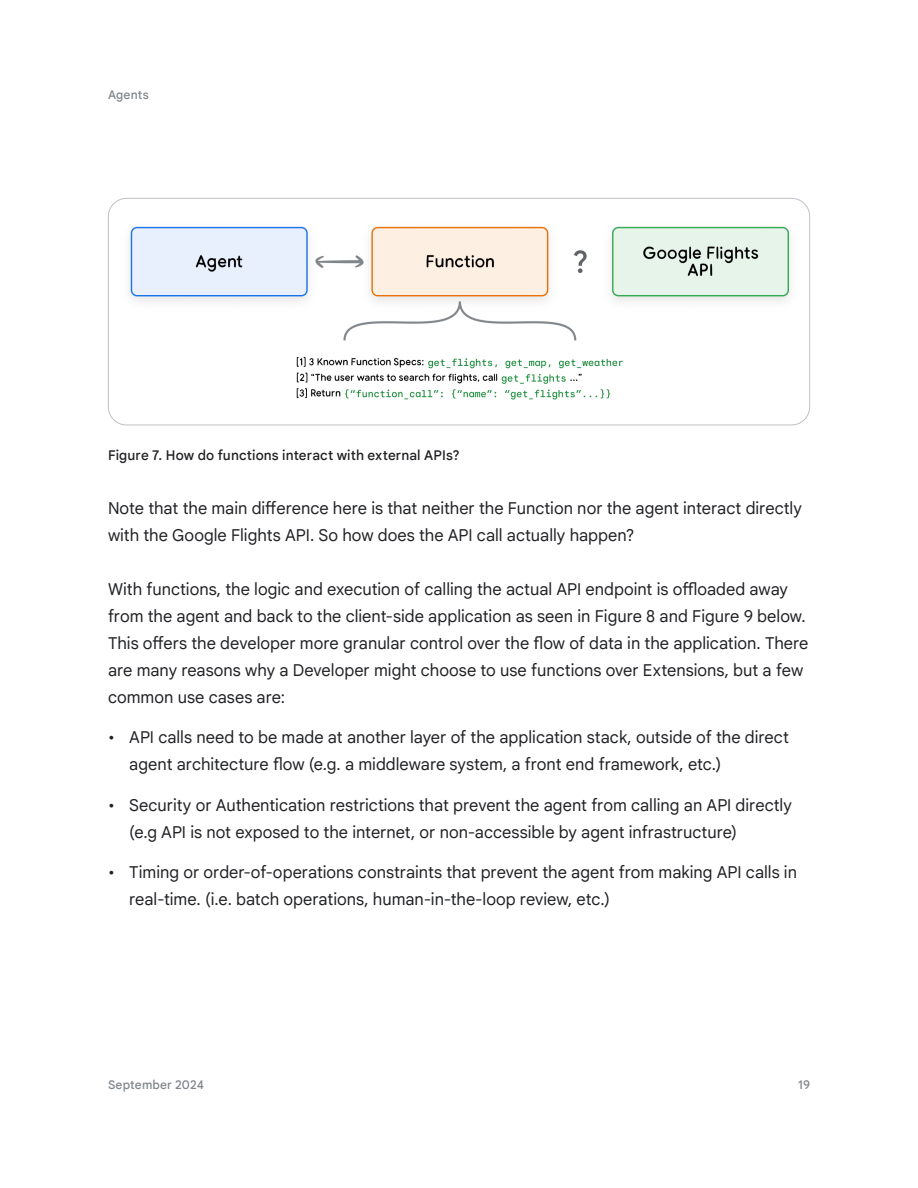
<style>
.page{position:relative;width:918px;height:1188px;background:#fff}
.page>*{position:absolute;margin:0;border:0;box-sizing:border-box;transform-origin:0 0}
.Body_before_bullet_or_number{font:16.5px/27px "Google Sans Text";color:#202124}
.Body{font:16.5px/27px "Google Sans Text";color:#202124}
.Figure__Text{font:500 13.5px "Google Sans Text";letter-spacing:.01em;color:#202124}
.t1{font:500 12px "Google Sans Text";letter-spacing:.015em;color:#80868b}
</style>
<div class="page">
<img style="left:108px;top:198px;width:702px;height:227px">
<div style="left:108px;top:198px;width:702px;height:227px;border:1px solid #bdc1c6;border-radius:18px"></div>
<p class="t1" style="left:108px;top:86px;width:42px">Agents</p>
<p class="Figure__Text" style="left:108px;top:445px;width:353px">Figure 7. How do functions interact with external APIs?</p>
<p class="Body" style="left:108px;top:494px;width:695px">Note that the main difference here is that neither the Function nor the agent interact directly with the Google Flights API. So how does the API call actually happen?</p>
<p class="Body_before_bullet_or_number" style="left:108px;top:575px;width:702px">With functions, the logic and execution of calling the actual API endpoint is offloaded away from the agent and back to the client-side application as seen in Figure 8 and Figure 9 below.<br>This offers the developer more granular control over the flow of data in the application. There are many reasons why a Developer might choose to use functions over Extensions, but a few common use cases are:</p>
<p class="Body_before_bullet_or_number" style="left:129px;top:724px;width:661px;text-indent:-21px">• API calls need to be made at another layer of the application stack, outside of the direct agent architecture flow (e.g. a middleware system, a front end framework, etc.)</p>
<p class="Body_before_bullet_or_number" style="left:129px;top:791px;width:664px;text-indent:-21px">• Security or Authentication restrictions that prevent the agent from calling an API directly (e.g API is not exposed to the internet, or non-accessible by agent infrastructure)</p>
<p class="Body_before_bullet_or_number" style="left:129px;top:859px;width:669px;text-indent:-21px">• Timing or order-of-operations constraints that prevent the agent from making API calls in real-time. (i.e. batch operations, human-in-the-loop review, etc.)</p>
<p class="t1" style="left:108px;top:1076px;width:98px">September 2024</p>
<p class="t1" style="left:798px;top:1076px;width:13px">19</p>
</div>
